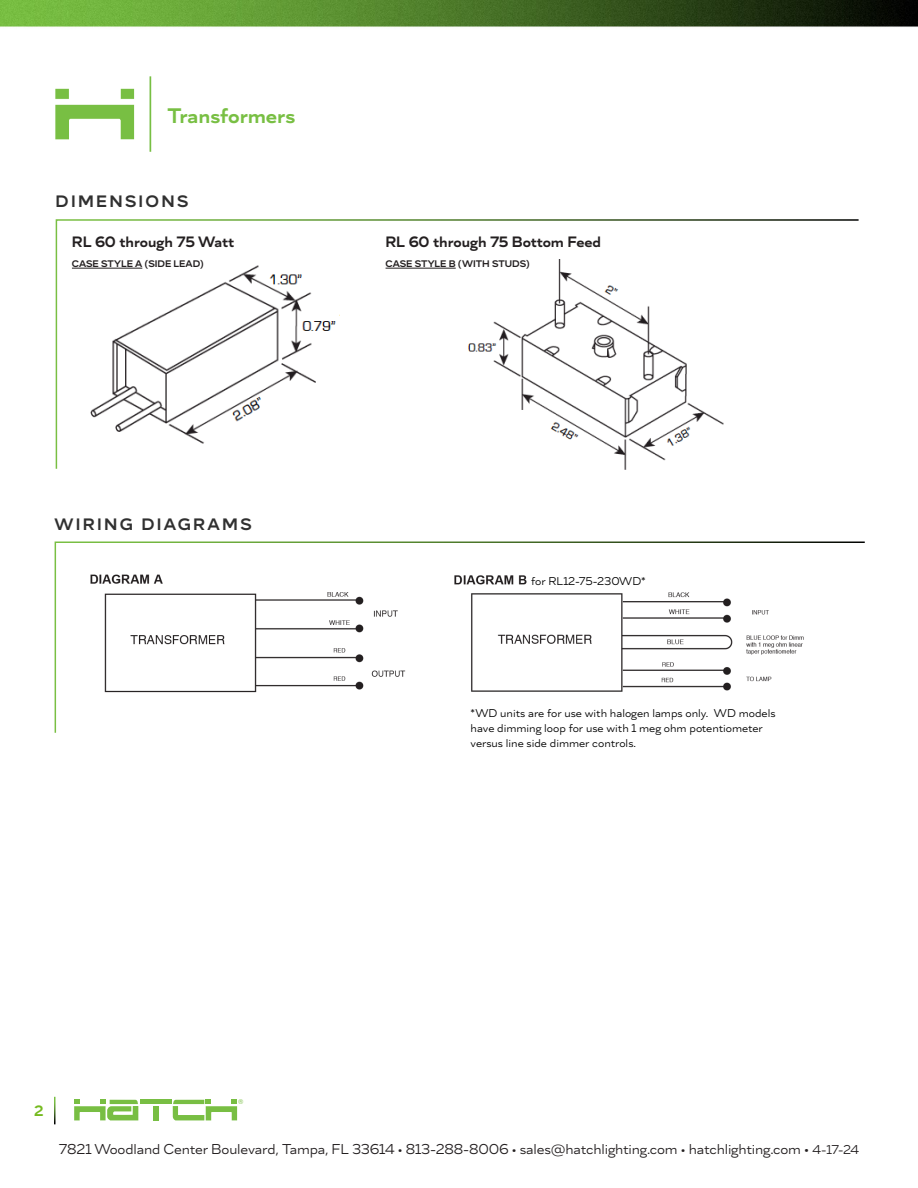
<style>
.page{position:relative;width:918px;height:1188px;background:#fff}
.page>*{position:absolute;margin:0;border:0;box-sizing:border-box;transform-origin:0 0}
.t1{font:700 21px "Skie Wide";color:#78bf43}
.t2{font:700 16.5px "Skie Wide";letter-spacing:.14em;color:#303030}
.t3{font:700 15px "Skie Wide";color:#231f20}
.t4{font:700 15px "Skie Wide";color:#75ba1f}
.t5{font:14.25px "Skie Wide";letter-spacing:-.01em;color:#231f20}
.t6{font:11.25px/15px "Skie Wide";color:#000}
.t7{font:700 9.45px "Skie Wide";color:#231f20}
.t8{font:6.6px "Helvetica";color:#78be43}
.s1{font-size:15px}
.s2{font-size:12.75px}
</style>
<div class="page">
<hr style="left:140px;top:1100px;width:32px;height:4px;background:#78be43">
<div style="left:153px;top:1106px;width:5px;height:14px;background:#78be43"></div>
<svg style="left:74px;top:1100px;width:64px;height:20px"></svg>
<svg style="left:173px;top:1100px;width:64px;height:20px"></svg>
<img style="left:1px;top:1px;width:917px;height:26px">
<img style="left:56px;top:76px;width:96px;height:75px">
<svg style="left:55px;top:219px;width:804px;height:250px"></svg>
<img style="left:85px;top:254px;width:254px;height:194px">
<img style="left:462px;top:260px;width:268px;height:210px">
<hr style="left:72px;top:268px;width:70px;height:1px;background:#231f20">
<hr style="left:386px;top:268px;width:70px;height:1px;background:#231f20">
<svg style="left:54px;top:541px;width:811px;height:192px"></svg>
<img style="left:74px;top:572px;width:746px;height:133px">
<h1 class="t1" style="left:167px;top:104px;width:129px">Transformers</h1>
<h2 class="t2" style="left:56px;top:192px;width:134px">DIMENSIONS</h2>
<h3 class="t3" style="left:72px;top:233px;width:164px">RL 60 through 75 Watt</h3>
<p class="t7" style="left:72px;top:258px;width:134px">CASE STYLE A (SIDE LEAD)</p>
<h3 class="t3" style="left:386px;top:233px;width:217px">RL 60 through 75 Bottom Feed</h3>
<p class="t7" style="left:386px;top:258px;width:146px">CASE STYLE B (WITH STUDS)</p>
<h2 class="t2" style="left:55px;top:514px;width:198px">WIRING DIAGRAMS</h2>
<p class="t6" style="left:531px;top:574px;width:116px">for RL12-75-230WD*</p>
<p class="t6" style="left:471px;top:706px;width:306px">*WD units are for use with halogen lamps only. WD models have dimming loop for use with 1 meg ohm potentiometer versus line side dimmer controls.</p>
<h3 class="t4" style="left:34px;top:1103px;width:11px">2</h3>
<p class="t8" style="left:238px;top:1096px;width:6px">®</p>
<p class="t5" style="left:59px;top:1141px;width:802px">7821 Woodland Center Boulevard, Tampa, FL 33614 • 813-288-8006 • sales@hatchlighting.com • hatchlighting.com <span class="s1">•</span> <span class="s2">4-17-24</span></p>
</div>
